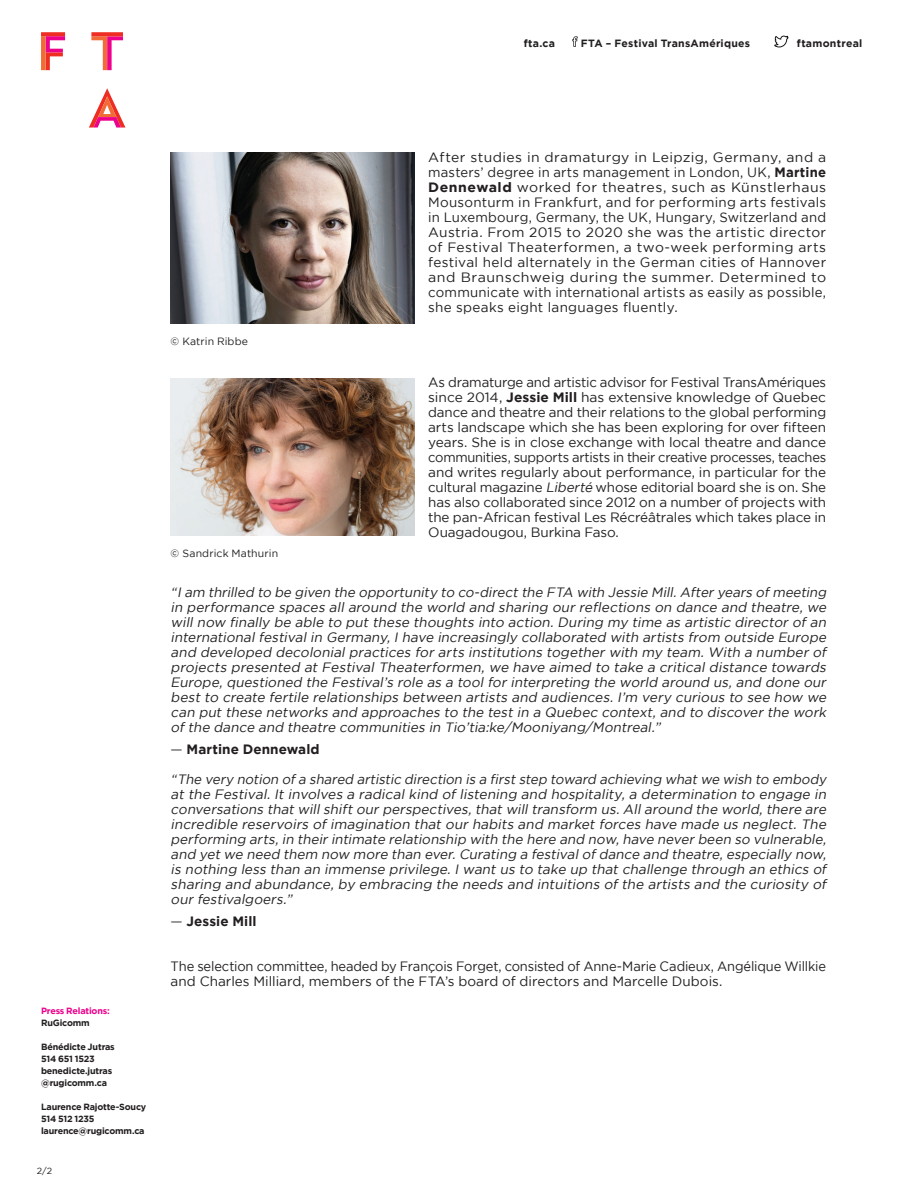
<style>
.page{position:relative;width:918px;height:1188px;background:#fff}
.page>*{position:absolute;margin:0;border:0;box-sizing:border-box;transform-origin:0 0}
.t1{font:italic 13.5px/15px "Gotham";color:#231f20;text-align:justify}
.t2{font:13.5px/15px "Gotham";letter-spacing:-.005em;color:#231f20;text-align:justify}
.t3{font:13.5px/15px "Gotham";letter-spacing:-.005em;color:#231f20;scale:.96 1}
.t4{font:700 13.5px "Gotham";letter-spacing:.005em;color:#231f20}
.t5{font:700 10.5px "Gotham";letter-spacing:.025em;color:#231f20}
.t6{font:10.5px "Gotham";letter-spacing:.01em;color:#231f20}
.t7{font:700 9px/12px "Gotham";letter-spacing:-.02em;color:#231f20}
.t8{font:700 9px "Gotham";letter-spacing:-.025em;color:#ed028c}
.t9{font:9px "Gotham";color:#231f20}
.s1{font-weight:700}
.s2{font-style:italic}
.s3{font-weight:400}
</style>
<div class="page">
<svg style="left:89px;top:88px;width:36px;height:40px"></svg>
<svg style="left:41px;top:32px;width:24px;height:38px"></svg>
<svg style="left:91px;top:32px;width:32px;height:38px"></svg>
<svg style="left:774px;top:36px;width:14px;height:11px"></svg>
<svg style="left:572px;top:36px;width:6px;height:11px"></svg>
<img style="left:171px;top:378px;width:244px;height:158px">
<img style="left:171px;top:152px;width:244px;height:172px">
<p class="t5" style="left:524px;top:37px;width:33px">fta.ca</p>
<p class="t5" style="left:581px;top:37px;width:171px">FTA – Festival TransAmériques</p>
<p class="t5" style="left:797px;top:37px;width:67px">ftamontreal</p>
<p class="t8" style="left:41px;top:1006px;width:70px">Press Relations:</p>
<p class="t7" style="left:41px;top:1017px;width:50px">RuGicomm</p>
<p class="t7" style="left:41px;top:1041px;width:75px">Bénédicte Jutras<br>514 651 1523 benedicte.jutras @rugicomm.ca</p>
<p class="t7" style="left:41px;top:1101px;width:107px">Laurence Rajotte-Soucy<br>514 512 1235 laurence@rugicomm.ca</p>
<p class="t9" style="left:37px;top:1166px;width:17px">2/2</p>
<p class="t6" style="left:171px;top:336px;width:79px">© Katrin Ribbe</p>
<p class="t6" style="left:171px;top:547px;width:109px">© Sandrick Mathurin</p>
<p class="t2" style="left:428px;top:150px;width:400px">After studies in dramaturgy in Leipzig, Germany, and a masters’ degree in arts management in London, UK, <span class="s1">Martine Dennewald</span> worked for theatres, such as Künstlerhaus Mousonturm in Frankfurt, and for performing arts festivals in Luxembourg, Germany, the UK, Hungary, Switzerland and Austria. From 2015 to 2020 she was the artistic director of Festival Theaterformen, a two-week performing arts festival held alternately in the German cities of Hannover and Braunschweig during the summer. Determined to communicate with international artists as easily as possible, she speaks eight languages fluently.</p>
<p class="t2" style="left:428px;top:375px;width:400px">As dramaturge and artistic advisor for Festival TransAmériques since 2014, <span class="s1">Jessie Mill</span> has extensive knowledge of Quebec dance and theatre and their relations to the global performing arts landscape which she has been exploring for over fifteen years. She is in close exchange with local theatre and dance communities, supports artists in their creative processes, teaches and writes regularly about performance, in particular for the cultural magazine <span class="s2">Liberté</span> whose editorial board she is on. She has also collaborated since 2012 on a number of projects with the pan-African festival Les Récréâtrales which takes place in Ouagadougou, Burkina Faso.</p>
<p class="t1" style="left:171px;top:585px;width:660px">“I am thrilled to be given the opportunity to co-direct the FTA with Jessie Mill. After years of meeting in performance spaces all around the world and sharing our reflections on dance and theatre, we will now finally be able to put these thoughts into action. During my time as artistic director of an international festival in Germany, I have increasingly collaborated with artists from outside Europe and developed decolonial practices for arts institutions together with my team. With a number of projects presented at Festival Theaterformen, we have aimed to take a critical distance towards Europe, questioned the Festival’s role as a tool for interpreting the world around us, and done our best to create fertile relationships between artists and audiences. I’m very curious to see how we can put these networks and approaches to the test in a Quebec context, and to discover the work of the dance and theatre communities in Tio’tia:ke/Mooniyang/Montreal.”</p>
<p class="t4" style="left:171px;top:741px;width:150px"><span class="s3">—</span> Martine Dennewald</p>
<p class="t1" style="left:171px;top:771px;width:660px">“The very notion ofa shared artistic direction is a firststep toward achieving whatwe wish to embody at the Festival. It involves a radical kind of listening and hospitality, a determination to engage in conversations that will shift our perspectives, that will transform us. All around the world, there are incredible reservoirs of imagination that our habits and market forces have made us neglect. The performing arts, in their intimate relationship with the here and now, have never been so vulnerable, and yet we need them now more than ever. Curating a festival of dance and theatre, especially now, is nothing less than an immense privilege. I want us to take up that challenge through an ethics of sharing and abundance, by embracing the needs and intuitions of the artists and the curiosity of our festivalgoers.”</p>
<p class="t4" style="left:171px;top:913px;width:87px"><span class="s3">—</span> Jessie Mill</p>
<p class="t3" style="left:171px;top:958px;width:684px">The selection committee, headed by François Forget, consisted of Anne-Marie Cadieux, Angélique Willkie and Charles Milliard, members of the FTA’s board of directors and Marcelle Dubois.</p>
</div>
